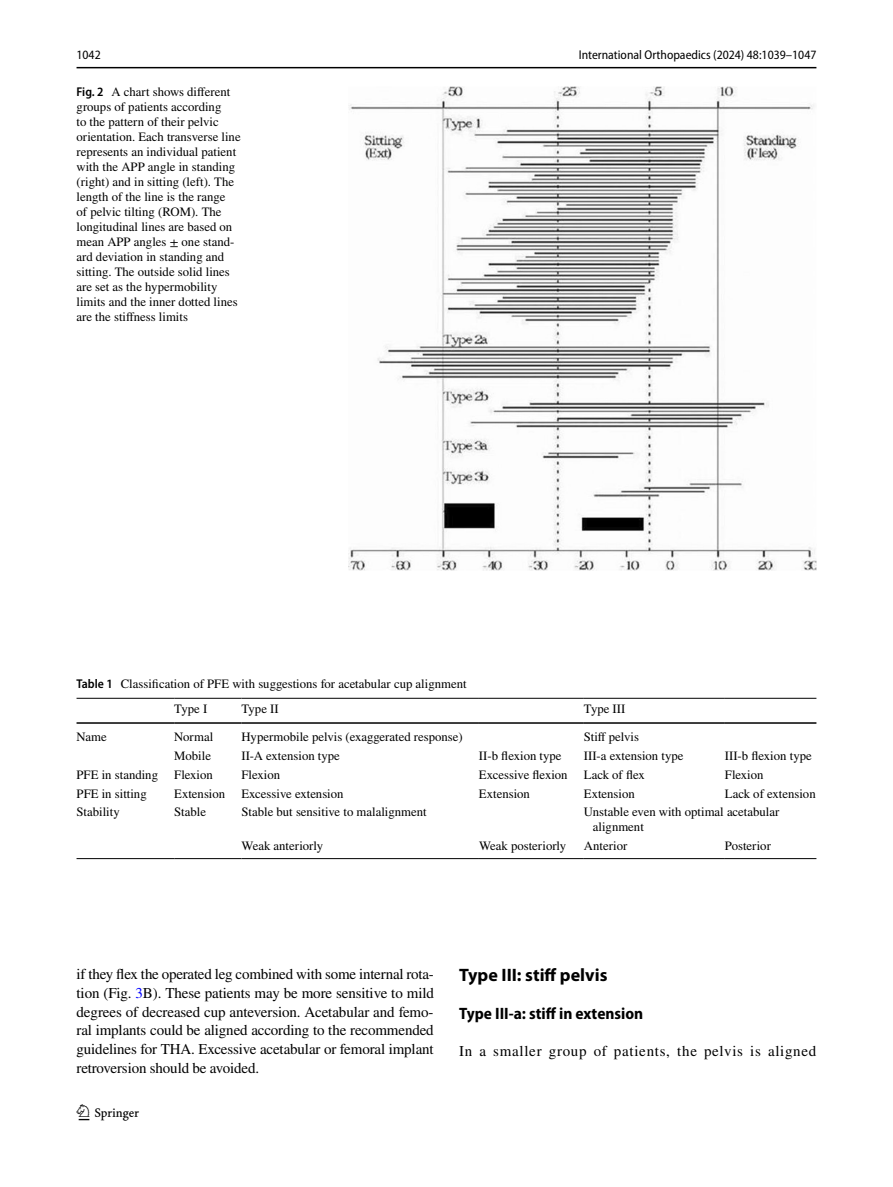
<style>
.page{position:relative;width:893px;height:1187px;background:#fff}
.page>*{position:absolute;margin:0;border:0;box-sizing:border-box;transform-origin:0 0}
.t1{font:22.5px "Springnew Regular 2";color:#000}
.t2{font:700 18px "Myriad Pro";color:#000}
.t3{font:700 semi-condensed 16.5px "Myriad Pro";color:#000}
.t4{font:15px/18.8px "STIX";letter-spacing:-.01em;color:#000;text-align:justify}
.t5{font:15px "STIX";letter-spacing:.045em;color:#000}
.t6{font:12.75px/15px "STIX";color:#000}
.t7{font:semi-condensed 12.75px "Myriad Pro";color:#000}
.s1{font-family:"Myriad Pro";font-weight:600;font-stretch:semi-condensed}
.s2{color:#00f}
</style>
<div class="page">
<hr style="left:77px;top:67px;width:739px;height:1px;background:#000">
<img style="left:349px;top:87px;width:467px;height:483px">
<hr style="left:77px;top:697px;width:97px;height:1px;background:#000">
<hr style="left:77px;top:722px;width:97px;height:1px;background:#000">
<hr style="left:174px;top:697px;width:67px;height:1px;background:#000">
<hr style="left:174px;top:722px;width:67px;height:1px;background:#000">
<hr style="left:241px;top:697px;width:238px;height:1px;background:#000">
<hr style="left:479px;top:697px;width:105px;height:1px;background:#000">
<hr style="left:241px;top:722px;width:238px;height:1px;background:#000">
<hr style="left:479px;top:722px;width:105px;height:1px;background:#000">
<hr style="left:584px;top:697px;width:141px;height:1px;background:#000">
<hr style="left:725px;top:697px;width:91px;height:1px;background:#000">
<hr style="left:584px;top:722px;width:141px;height:1px;background:#000">
<hr style="left:725px;top:722px;width:91px;height:1px;background:#000">
<hr style="left:77px;top:858px;width:97px;height:1px;background:#000">
<hr style="left:174px;top:858px;width:67px;height:1px;background:#000">
<hr style="left:241px;top:858px;width:238px;height:1px;background:#000">
<hr style="left:479px;top:858px;width:105px;height:1px;background:#000">
<hr style="left:584px;top:858px;width:141px;height:1px;background:#000">
<hr style="left:725px;top:858px;width:91px;height:1px;background:#000">
<p class="t7" style="left:77px;top:48px;width:26px">1042</p>
<p class="t7" style="left:579px;top:48px;width:239px">International Orthopaedics (2024) 48:1039–1047</p>
<p class="t6" style="left:77px;top:85px;width:166px"><span class="s1">Fig. 2</span> A chart shows different groups of patients according<br>to the pattern of their pelvic orientation. Each transverse line represents an individual patient with the APP angle in standing (right) and in sitting (left). The length of the line is the range<br>of pelvic tilting (ROM). The longitudinal lines are based on mean APP angles ± one stand&shy;ard deviation in standing and sitting. The outside solid lines are set as the hypermobility limits and the inner dotted lines are the stiffness limits</p>
<p class="t6" style="left:174px;top:671px;width:294px;line-height:25.5px;text-indent:-98px"><span class="s1">Table 1</span> Classification of PFE with suggestions for acetabular cup alignment<br>Type I</p>
<p class="t6" style="left:241px;top:702px;width:39px">Type II</p>
<p class="t6" style="left:584px;top:702px;width:43px">Type III</p>
<p class="t6" style="left:77px;top:730px;width:32px">Name</p>
<p class="t6" style="left:174px;top:730px;width:41px">Normal</p>
<p class="t6" style="left:241px;top:730px;width:223px">Hypermobile pelvis (exaggerated response)</p>
<p class="t6" style="left:584px;top:730px;width:57px">Stiff pelvis</p>
<p class="t6" style="left:174px;top:749px;width:38px">Mobile</p>
<p class="t6" style="left:241px;top:749px;width:100px">II-A extension type</p>
<p class="t6" style="left:479px;top:749px;width:84px">II-b flexion type</p>
<p class="t6" style="left:584px;top:749px;width:101px">III-a extension type</p>
<p class="t6" style="left:725px;top:749px;width:88px">III-b flexion type</p>
<p class="t6" style="left:77px;top:767px;width:83px">PFE in standing</p>
<p class="t6" style="left:174px;top:767px;width:40px">Flexion</p>
<p class="t6" style="left:241px;top:767px;width:40px">Flexion</p>
<p class="t6" style="left:479px;top:767px;width:90px">Excessive flexion</p>
<p class="t6" style="left:584px;top:767px;width:63px">Lack of flex</p>
<p class="t6" style="left:725px;top:767px;width:40px">Flexion</p>
<p class="t6" style="left:77px;top:786px;width:72px">PFE in sitting</p>
<p class="t6" style="left:174px;top:786px;width:53px">Extension</p>
<p class="t6" style="left:241px;top:786px;width:104px">Excessive extension</p>
<p class="t6" style="left:479px;top:786px;width:52px">Extension</p>
<p class="t6" style="left:584px;top:786px;width:52px">Extension</p>
<p class="t6" style="left:725px;top:786px;width:92px">Lack of extension</p>
<p class="t6" style="left:77px;top:805px;width:45px">Stability</p>
<p class="t6" style="left:174px;top:805px;width:33px">Stable</p>
<p class="t6" style="left:241px;top:805px;width:187px">Stable but sensitive to malalignment</p>
<p class="t6" style="left:593px;top:805px;width:188px;text-indent:-9px">Unstable even with optimal acetabular alignment</p>
<p class="t6" style="left:241px;top:839px;width:83px">Weak anteriorly</p>
<p class="t6" style="left:479px;top:839px;width:89px">Weak posteriorly</p>
<p class="t6" style="left:584px;top:839px;width:45px">Anterior</p>
<p class="t6" style="left:725px;top:839px;width:47px">Posterior</p>
<p class="t4" style="left:77px;top:965px;width:359px">if they flex the operated leg combined with some internal rota&shy;tion (Fig. <span class="s2">3</span>B). These patients may be more sensitive to mild degrees of decreased cup anteversion. Acetabular and femo&shy;ral implants could be aligned according to the recommended guidelines for THA. Excessive acetabular or femoral implant retroversion should be avoided.</p>
<h2 class="t2" style="left:459px;top:963px;width:150px">Type III: stiff pelvis</h2>
<p class="t3" style="left:459px;top:1003px;width:185px">Type III‑a: stiff in extension</p>
<p class="t5" style="left:459px;top:1040px;width:359px">In a smaller group of patients, the pelvis is aligned</p>
<h1 class="t1" style="left:79px;top:1104px;width:62px">1 3</h1>
</div>
